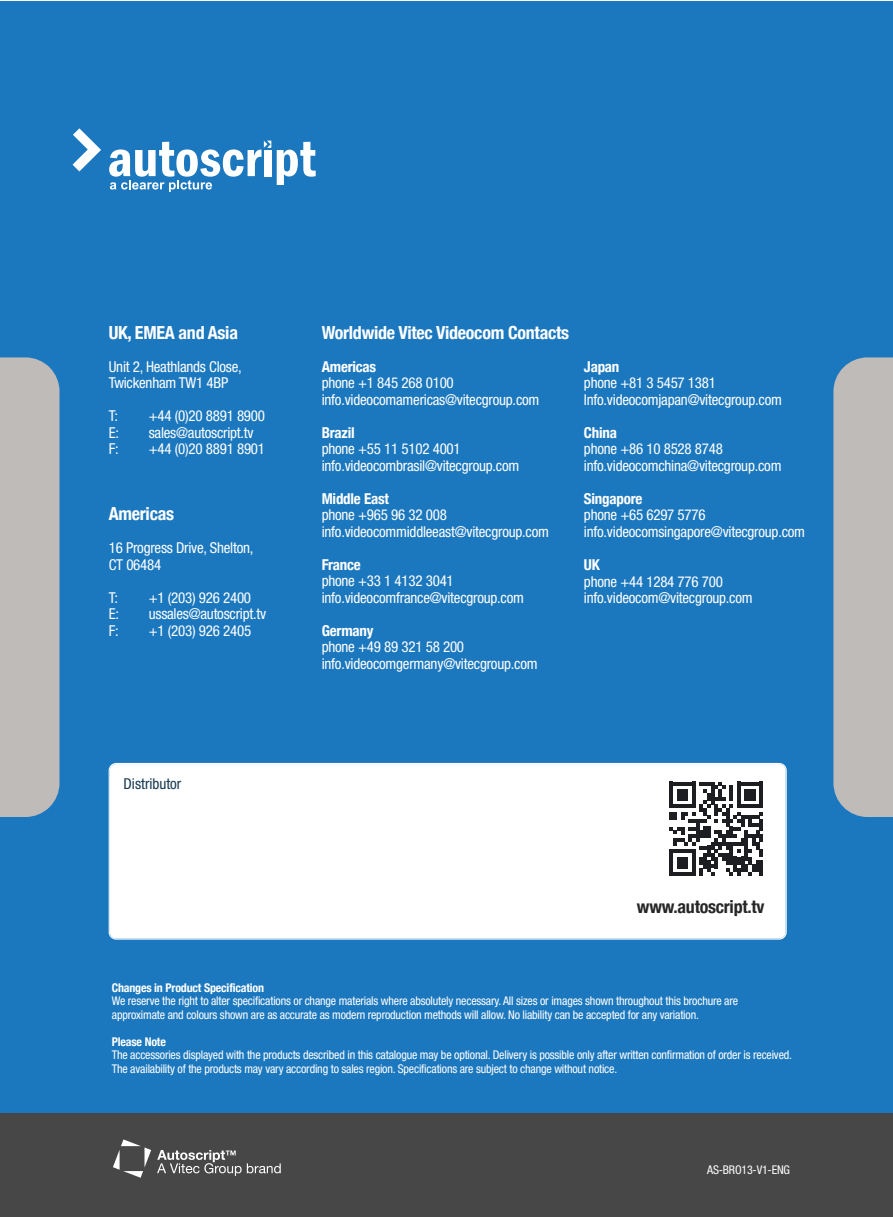
<style>
.page{position:relative;width:893px;height:1217px;background:#fff}
.page>*{position:absolute;margin:0;border:0;box-sizing:border-box;transform-origin:0 0}
.t1{font:700 condensed 18px "Helvetica Neue";letter-spacing:-.015em;color:#fff}
.t2{font:700 condensed 18px "Helvetica Neue";letter-spacing:-.015em;color:#272627}
.t3{font:condensed 15px/16.5px "Helvetica Neue";letter-spacing:-.015em;color:#fff}
.t4{font:700 condensed 15px "Helvetica Neue";letter-spacing:-.015em;color:#fff}
.t5{font:condensed 15px "Helvetica Neue";color:#163852}
.t6{font:condensed 12px/13.5px "Helvetica Neue";letter-spacing:-.015em;color:#fff}
.t7{font:700 condensed 12px "Helvetica Neue";letter-spacing:-.015em;color:#fff}
</style>
<div class="page">
<div style="left:0;top:1px;width:892px;height:1215px;background:#1c78be"></div>
<div style="left:109px;top:762px;width:678px;height:177px;background:#fff"></div>
<div style="left:0;top:1113px;width:892px;height:103px;background:#484747"></div>
<svg style="left:157px;top:1150px;width:124px;height:25px"></svg>
<svg style="left:113px;top:1139px;width:38px;height:38px"></svg>
<svg style="left:277px;top:142px;width:39px;height:43px"></svg>
<svg style="left:73px;top:128px;width:28px;height:43px"></svg>
<svg style="left:109px;top:141px;width:162px;height:51px"></svg>
<svg style="left:670px;top:781px;width:93px;height:94px;background:#848586"></svg>
<hr style="left:760px;top:860px;width:3px;height:15px;background:#1d1e21">
<div style="left:0;top:357px;width:60px;height:459px;background:#bfbbb9"></div>
<div style="left:833px;top:357px;width:59px;height:459px;background:#bfbbb9"></div>
<p class="t1" style="left:109px;top:321px;width:131px">UK, EMEA and Asia</p>
<p class="t3" style="left:109px;top:358px;width:135px">Unit 2, Heathlands Close,<br>Twickenham TW1 4BP</p>
<p class="t3" style="left:109px;top:407px;width:11px">T:</p>
<p class="t3" style="left:149px;top:407px;width:118px">+44 (0)20 8891 8900</p>
<p class="t3" style="left:109px;top:424px;width:12px">E:</p>
<p class="t3" style="left:149px;top:424px;width:106px">sales@autoscript.tv</p>
<p class="t3" style="left:109px;top:440px;width:12px">F:</p>
<p class="t3" style="left:149px;top:440px;width:118px">+44 (0)20 8891 8901</p>
<p class="t1" style="left:109px;top:503px;width:67px">Americas</p>
<p class="t3" style="left:109px;top:539px;width:146px">16 Progress Drive, Shelton,<br>CT 06484</p>
<p class="t3" style="left:109px;top:589px;width:11px">T:</p>
<p class="t3" style="left:149px;top:589px;width:104px">+1 (203) 926 2400</p>
<p class="t3" style="left:109px;top:605px;width:12px">E:</p>
<p class="t3" style="left:149px;top:605px;width:119px">ussales@autoscript.tv</p>
<p class="t3" style="left:109px;top:622px;width:12px">F:</p>
<p class="t3" style="left:149px;top:622px;width:104px">+1 (203) 926 2405</p>
<p class="t5" style="left:124px;top:774px;width:59px">Distributor</p>
<p class="t1" style="left:322px;top:321px;width:249px">Worldwide Vitec Videocom Contacts</p>
<p class="t4" style="left:322px;top:357px;width:56px">Americas</p>
<p class="t3" style="left:322px;top:374px;width:219px">phone +1 845 268 0100 info.videocomamericas@vitecgroup.com</p>
<p class="t4" style="left:322px;top:423px;width:35px">Brazil</p>
<p class="t3" style="left:322px;top:440px;width:199px">phone +55 11 5102 4001 info.videocombrasil@vitecgroup.com</p>
<p class="t4" style="left:322px;top:489px;width:69px">Middle East</p>
<p class="t3" style="left:322px;top:506px;width:229px">phone +965 96 32 008 info.videocommiddleeast@vitecgroup.com</p>
<p class="t4" style="left:322px;top:555px;width:41px">France</p>
<p class="t3" style="left:322px;top:572px;width:204px">phone +33 1 4132 3041 info.videocomfrance@vitecgroup.com</p>
<p class="t4" style="left:322px;top:621px;width:53px">Germany</p>
<p class="t3" style="left:322px;top:638px;width:217px">phone +49 89 321 58 200 info.videocomgermany@vitecgroup.com</p>
<p class="t4" style="left:584px;top:357px;width:37px">Japan</p>
<p class="t3" style="left:584px;top:374px;width:199px">phone +81 3 5457 1381<br>Info.videocomjapan@vitecgroup.com</p>
<p class="t4" style="left:584px;top:423px;width:34px">China</p>
<p class="t3" style="left:584px;top:440px;width:199px">phone +86 10 8528 8748 info.videocomchina@vitecgroup.com</p>
<p class="t4" style="left:584px;top:489px;width:60px">Singapore</p>
<p class="t3" style="left:584px;top:506px;width:223px">phone +65 6297 5776 info.videocomsingapore@vitecgroup.com</p>
<p class="t4" style="left:584px;top:555px;width:17px">UK</p>
<p class="t3" style="left:584px;top:572px;width:170px">phone +44 1284 776 700 info.videocom@vitecgroup.com</p>
<p class="t2" style="left:637px;top:895px;width:129px">www.autoscript.tv</p>
<p class="t7" style="left:112px;top:979px;width:154px">Changes in Product Specification</p>
<p class="t6" style="left:112px;top:993px;width:628px">We reserve the right to alter specifications or change materials where absolutely necessary. All sizes or images shown throughout this brochure are approximate and colours shown are as accurate as modern reproduction methods will allow. No liability can be accepted for any variation.</p>
<p class="t7" style="left:112px;top:1033px;width:56px">Please Note</p>
<p class="t6" style="left:112px;top:1047px;width:682px">The accessories displayed with the products described in this catalogue may be optional. Delivery is possible only after written confirmation of order is received.<br>The availability of the products may vary according to sales region. Specifications are subject to change without notice.</p>
<p class="t6" style="left:707px;top:1162px;width:84px">AS-BRO13-V1-ENG</p>
</div>
